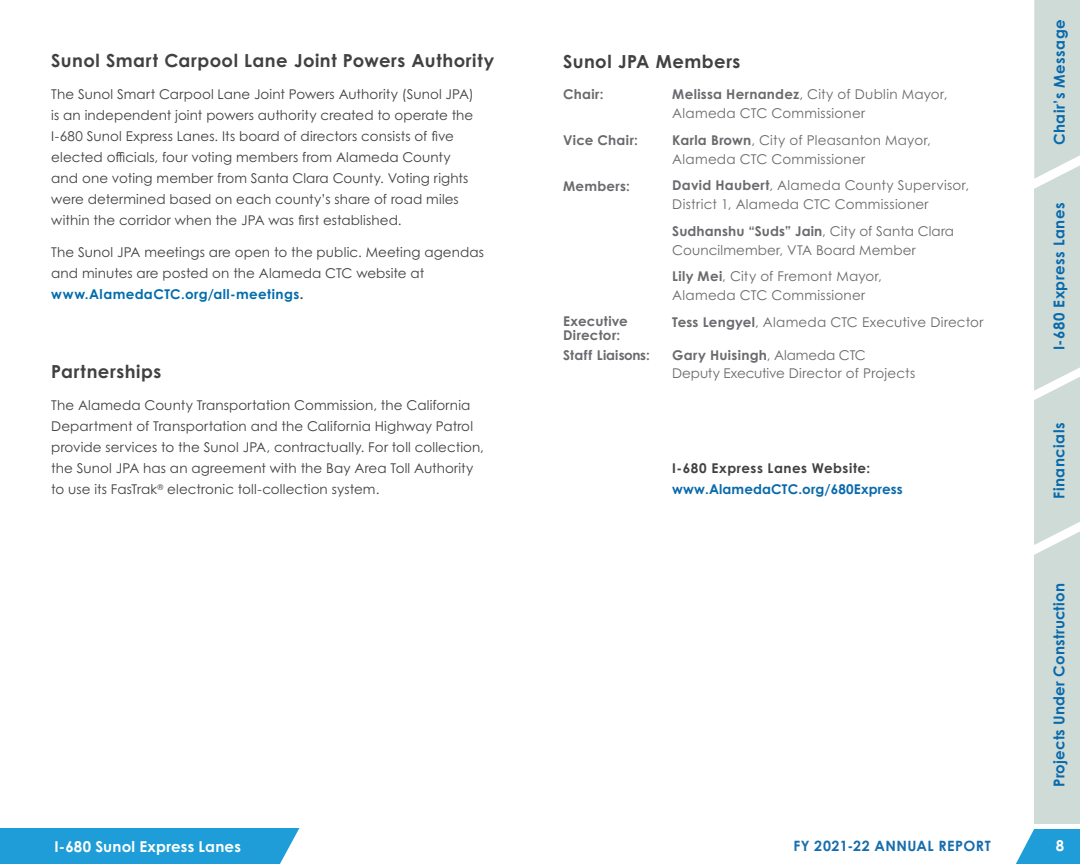
<style>
.page{position:relative;width:1080px;height:864px;background:#fff}
.page>*{position:absolute;margin:0;border:0;box-sizing:border-box;transform-origin:0 0}
.Cent_gothic_body_9_5{font:700 18px "Century Gothic Pro";letter-spacing:.025em;color:#414042}
.t1{font:700 15px "Century Gothic Pro";letter-spacing:.03em;color:#096aab}
.t2{font:700 15px "Century Gothic Pro";letter-spacing:.01em;color:#096aab}
.t3{font:700 15px "Century Gothic Pro";letter-spacing:.015em;color:#fff}
.t4{font:700 14.25px "Century Gothic Pro";letter-spacing:.035em;color:#166dae}
.Cent_gothic_body_9_5-2{font:13.5px/21px "Century Gothic Pro";letter-spacing:.005em;color:#414042}
.Cent_gothic_body_9_5-3{font:13.5px/27px "Century Gothic Pro";letter-spacing:.015em;color:#696a6d}
.Cent_gothic_body_9_5-4{font:700 13.5px/13.5px "Century Gothic Pro";letter-spacing:.02em;color:#696a6d}
.Cent_gothic_body_9_5-5{font:700 13.5px/21px "Century Gothic Pro";letter-spacing:.01em;color:#096aab}
.s1{font-weight:700;color:#026cad}
.s2{font-weight:700}
.s3{color:#414042}
</style>
<div class="page">
<div style="left:0;top:828px;width:299px;height:36px;background:#1e9dd8"></div>
<svg style="left:1016px;top:0;width:64px;height:864px"></svg>
<hr style="left:1020px;top:824px;width:60px;height:4px;background:#fff">
<p class="Cent_gothic_body_9_5" style="left:51px;top:50px;width:444px">Sunol Smart Carpool Lane Joint Powers Authority</p>
<p class="Cent_gothic_body_9_5-2" style="left:51px;top:84px;width:424px">The Sunol Smart Carpool Lane Joint Powers Authority (Sunol JPA) is an independent joint powers authority created to operate the I-680 Sunol Express Lanes. Its board of directors consists of five elected officials, four voting members from Alameda County and one voting member from Santa Clara County. Voting rights were determined based on each county’s share of road miles within the corridor when the JPA was first established.</p>
<p class="Cent_gothic_body_9_5-2" style="left:51px;top:242px;width:434px">The Sunol JPA meetings are open to the public. Meeting agendas and minutes are posted on the Alameda CTC website at <span class="s1">www.AlamedaCTC.org/all-meetings</span><span class="s2">.</span></p>
<p class="Cent_gothic_body_9_5" style="left:51px;top:361px;width:111px">Partnerships</p>
<p class="Cent_gothic_body_9_5-2" style="left:51px;top:395px;width:434px">The Alameda County Transportation Commission, the California Department of Transportation and the California Highway Patrol provide services to the Sunol JPA, contractually. For toll collection, the Sunol JPA has an agreement with the Bay Area Toll Authority to use its FasTrak<sup>®</sup> electronic toll-collection system.</p>
<p class="Cent_gothic_body_9_5" style="left:563px;top:50px;width:179px">Sunol JPA Members</p>
<p class="Cent_gothic_body_9_5-4" style="left:563px;top:88px;width:42px">Chair:</p>
<p class="Cent_gothic_body_9_5-4" style="left:563px;top:133px;width:76px">Vice Chair:</p>
<p class="Cent_gothic_body_9_5-4" style="left:563px;top:179px;width:68px">Members:</p>
<p class="Cent_gothic_body_9_5-4" style="left:563px;top:314px;width:66px">Executive<br>Director:</p>
<p class="Cent_gothic_body_9_5-4" style="left:563px;top:348px;width:88px">Staff Liaisons:</p>
<p class="Cent_gothic_body_9_5-3" style="left:672px;top:81px;width:277px"><span class="s2">Melissa Hernandez</span>, City of Dublin Mayor,</p>
<p class="Cent_gothic_body_9_5-3" style="left:672px;top:100px;width:195px">Alameda CTC Commissioner</p>
<p class="Cent_gothic_body_9_5-3" style="left:672px;top:126px;width:260px"><span class="s2">Karla Brown</span>, City of Pleasanton Mayor,</p>
<p class="Cent_gothic_body_9_5-3" style="left:672px;top:145px;width:195px">Alameda CTC Commissioner</p>
<p class="Cent_gothic_body_9_5-3" style="left:672px;top:172px;width:298px"><span class="s2">David Haubert</span>, Alameda County Supervisor,</p>
<p class="Cent_gothic_body_9_5-3" style="left:672px;top:190px;width:283px">District 1, Alameda CTC Commissioner<br><span class="s2">Sudhanshu “Suds” Jain</span>, City of Santa Clara</p>
<p class="Cent_gothic_body_9_5-3" style="left:672px;top:236px;width:245px">Councilmember, VTA Board Member</p>
<p class="Cent_gothic_body_9_5-3" style="left:672px;top:263px;width:211px"><span class="s2">Lily Mei</span>, City of Fremont Mayor,</p>
<p class="Cent_gothic_body_9_5-3" style="left:672px;top:282px;width:195px">Alameda CTC Commissioner</p>
<p class="Cent_gothic_body_9_5-3" style="left:672px;top:308px;width:313px"><span class="s2">Tess Lengyel</span>, Alameda CTC Executive Director</p>
<p class="Cent_gothic_body_9_5-3" style="left:672px;top:346px;width:244px;line-height:18px"><span class="s2">Gary Huisingh</span>, Alameda CTC<br>Deputy Executive Director of Projects</p>
<p class="Cent_gothic_body_9_5-5" style="left:672px;top:457px;width:232px"><span class="s3">I-680 Express Lanes Website: </span>www.AlamedaCTC.org/680Express</p>
<p class="t1" style="left:1050px;top:145px;width:128px;rotate:-90deg">Chair’s Message</p>
<p class="t1" style="left:1050px;top:350px;width:149px;rotate:-90deg">I-680 Express Lanes</p>
<p class="t1" style="left:1050px;top:499px;width:78px;rotate:-90deg">Financials</p>
<p class="t2" style="left:1050px;top:787px;width:205px;rotate:-90deg">Projects Under Construction</p>
<p class="t3" style="left:54px;top:837px;width:188px">I-680 Sunol Express Lanes</p>
<p class="t4" style="left:793px;top:837px;width:199px">FY 2021-22 ANNUAL REPORT</p>
<p class="t3" style="left:1056px;top:836px;width:10px">8</p>
</div>
